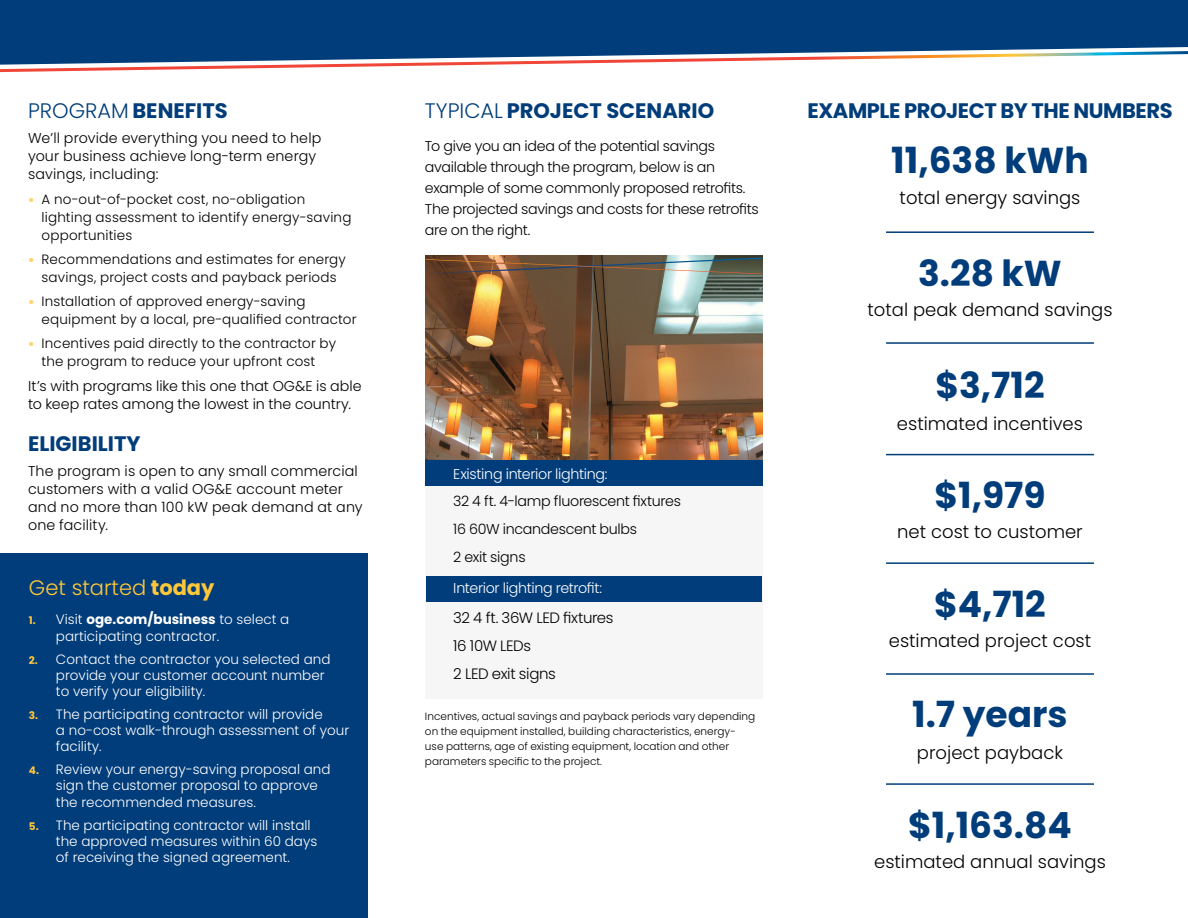
<style>
.page{position:relative;width:1188px;height:918px;background:#fff}
.page>*{position:absolute;margin:0;border:0;box-sizing:border-box;transform-origin:0 0}
.t1{font:700 36px "Poppins";color:#003d7a}
.Header_2{font:700 21px "Poppins";color:#003d7a}
.Header_2-2{font:700 21px "Poppins";letter-spacing:-.02em;color:#003d7a}
.t2{font:300 21px "Poppins";color:#ffc838}
.t3{font:300 18px "Poppins";color:#000}
.Body{font:300 15px "Poppins";letter-spacing:-.025em;color:#000}
.Body-2{font:300 14.25px/21px "Poppins";letter-spacing:-.01em;color:#000}
.Body-3{font:300 14.25px/18px "Poppins";letter-spacing:.01em;color:#000}
.Body-4{font:300 14.25px "Poppins";letter-spacing:-.02em;color:#fff}
.t4{font:300 13.5px/16.2px "Poppins";color:#fff}
.t5{font:300 13.5px/18px "Poppins";letter-spacing:.01em;color:#000}
.Body-5{font:300 10.5px/15px "Poppins";color:#000}
.s1{font-weight:300}
.s2{font-weight:900;font-size:12px;color:#ffd267}
.s3{font-weight:700}
.s4{font-weight:700;font-size:10.5px;color:#ffc838}
</style>
<div class="page">
<div style="left:425px;top:417px;width:337px;height:281px;background:#f6f6f6"></div>
<div style="left:0;top:554px;width:367px;height:364px;background:#003d7a"></div>
<div style="left:0;top:0;width:1188px;height:49px;background:#003d7a"></div>
<img style="left:426px;top:255px;width:336px;height:206px">
<div style="left:426px;top:461px;width:337px;height:25px;background:#003d7a"></div>
<div style="left:426px;top:576px;width:336px;height:26px;background:#003d7a"></div>
<hr style="left:886px;top:231px;width:208px;height:2px;background:#003d7a">
<hr style="left:886px;top:342px;width:208px;height:2px;background:#003d7a">
<hr style="left:886px;top:454px;width:208px;height:1px;background:#003d7a">
<hr style="left:886px;top:562px;width:208px;height:2px;background:#003d7a">
<hr style="left:886px;top:673px;width:208px;height:2px;background:#003d7a">
<hr style="left:886px;top:783px;width:208px;height:2px;background:#003d7a">
<svg style="left:0;top:49px;width:1188px;height:24px"></svg>
<img style="left:426px;top:258px;width:336px;height:16px">
<p class="Header_2" style="left:425px;top:98px;width:291px"><span class="s1">TYPICAL</span> PROJECT SCENARIO</p>
<p class="Body-2" style="left:425px;top:136px;width:335px">To give you an idea of the potential savings available through the program, below is an example of some commonly proposed retrofits.<br>The projected savings and costs for these retrofits are on the right.</p>
<p class="Header_2" style="left:28px;top:99px;width:201px"><span class="s1">PROGRAM</span> BENEFITS</p>
<p class="Header_2-2" style="left:807px;top:98px;width:367px">EXAMPLE PROJECT BY THE NUMBERS</p>
<p class="Body-3" style="left:28px;top:129px;width:295px">We’ll provide everything you need to help your business achieve long-term energy savings, including:</p>
<p class="t5" style="left:42px;top:190px;width:311px;text-indent:-14px"><span class="s2">•</span> A no-out-of-pocket cost, no-obligation lighting assessment to identify energy-saving opportunities</p>
<p class="t5" style="left:28px;top:250px;width:319px;text-align:center"><span class="s2">•</span> Recommendations and estimates for energy savings, project costs and payback periods</p>
<p class="t5" style="left:42px;top:292px;width:316px;text-indent:-14px"><span class="s2">•</span> Installation of approved energy-saving equipment by a local, pre-qualified contractor</p>
<p class="t5" style="left:28px;top:334px;width:309px;text-align:center"><span class="s2">•</span> Incentives paid directly to the contractor by the program to reduce your upfront cost</p>
<p class="Body-2" style="left:28px;top:377px;width:335px;line-height:18px">It’s with programs like this one that OG&amp;E is able to keep rates among the lowest in the country.</p>
<p class="Header_2" style="left:28px;top:432px;width:114px">ELIGIBILITY</p>
<p class="Body-3" style="left:28px;top:462px;width:336px">The program is open to any small commercial customers with a valid OG&amp;E account meter and no more than 100 kW peak demand at any one facility.</p>
<p class="t1" style="left:891px;top:139px;width:199px">11,638 kWh</p>
<p class="t3" style="left:900px;top:187px;width:182px">total energy savings</p>
<p class="t1" style="left:918px;top:253px;width:145px">3.28 kW</p>
<p class="t3" style="left:867px;top:299px;width:247px">total peak demand savings</p>
<p class="t1" style="left:935px;top:365px;width:111px">$3,712</p>
<p class="t3" style="left:897px;top:413px;width:188px">estimated incentives</p>
<p class="Body-4" style="left:453px;top:465px;width:156px">Existing interior lighting:</p>
<p class="Body-2" style="left:453px;top:491px;width:229px">32 4 ft. 4-lamp fluorescent fixtures</p>
<p class="Body-2" style="left:453px;top:519px;width:185px">16 60W incandescent bulbs</p>
<p class="Body-2" style="left:453px;top:546px;width:74px">2 exit signs</p>
<p class="Body-4" style="left:453px;top:580px;width:150px">Interior lighting retrofit:</p>
<p class="Body" style="left:453px;top:609px;width:162px">32 4 ft. 36W LED fixtures</p>
<p class="Body" style="left:453px;top:637px;width:79px">16 10W LEDs</p>
<p class="Body" style="left:453px;top:665px;width:104px">2 LED exit signs</p>
<p class="t1" style="left:934px;top:475px;width:113px">$1,979</p>
<p class="t3" style="left:897px;top:521px;width:187px">net cost to customer</p>
<p class="t2" style="left:29px;top:575px;width:187px">Get started <span class="s3">today</span></p>
<p class="t4" style="left:56px;top:612px;width:235px;text-indent:-27px"><span class="s4">1.</span> Visit <span class="s3">oge.com/business</span> to select a participating contractor.</p>
<p class="t4" style="left:56px;top:651px;width:276px;text-indent:-27px"><span class="s4">2.</span> Contact the contractor you selected and provide your customer account number to verify your eligibility.</p>
<p class="t4" style="left:56px;top:706px;width:295px;text-indent:-27px"><span class="s4">3.</span> The participating contractor will provide<br>a no-cost walk-through assessment of your facility.</p>
<p class="t4" style="left:56px;top:761px;width:276px;text-indent:-27px"><span class="s4">4.</span> Review your energy-saving proposal and sign the customer proposal to approve the recommended measures.</p>
<p class="t4" style="left:56px;top:817px;width:263px;text-indent:-27px"><span class="s4">5.</span> The participating contractor will install the approved measures within 60 days of receiving the signed agreement.</p>
<p class="t1" style="left:934px;top:584px;width:113px">$4,712</p>
<p class="t3" style="left:889px;top:631px;width:204px">estimated project cost</p>
<p class="t1" style="left:912px;top:693px;width:157px">1.7 years</p>
<p class="t3" style="left:917px;top:742px;width:148px">project payback</p>
<p class="Body-5" style="left:425px;top:709px;width:332px">Incentives, actual savings and payback periods vary depending on the equipment installed, building characteristics, energy&shy;use patterns, age of existing equipment, location and other parameters specific to the project.</p>
<p class="t1" style="left:908px;top:804px;width:165px">$1,163.84</p>
<p class="t3" style="left:874px;top:851px;width:233px">estimated annual savings</p>
</div>
